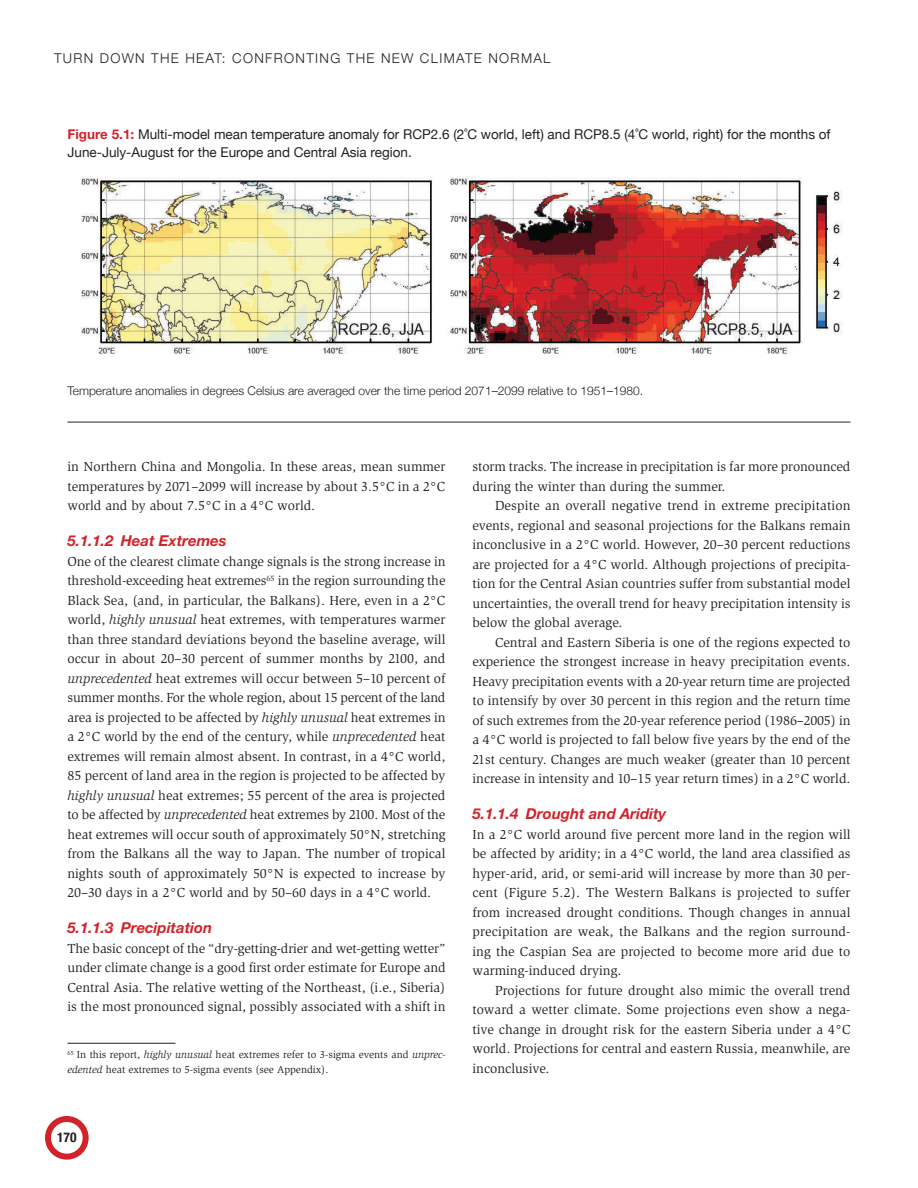
<style>
.page{position:relative;width:918px;height:1188px;background:#fff}
.page>*{position:absolute;margin:0;border:0;box-sizing:border-box;transform-origin:0 0}
.t1{font:italic 700 15px "Helvetica Neue";color:#d2232a}
.t2{font:13.5px/19.5px "Slimbach";color:#231f20;text-align:justify}
.t3{font:13.5px/18px "Helvetica Neue";color:#231f20}
.t4{font:300 13.5px "Helvetica Neue";letter-spacing:.1em;color:#231f20}
.t5{font:700 condensed 13.5px "Helvetica Neue";color:#231f20}
.t6{font:300 12px "Helvetica Neue";color:#231f20}
.t7{font:10.5px/15px "Slimbach";color:#231f20}
.s1{font-weight:700;color:#d2232a}
.s2{font-style:italic}
</style>
<div class="page">
<div style="left:45px;top:1116px;width:44px;height:44px;border:6px solid #d2232a;border-radius:50%"></div>
<hr style="left:68px;top:1043px;width:108px;height:1px;background:#231f20">
<img style="left:80px;top:176px;width:763px;height:178px">
<hr style="left:68px;top:422px;width:782px;height:1px;background:#231f20">
<p class="t4" style="left:54px;top:50px;width:498px">TURN DOWN THE HEAT: CONFRONTING THE NEW CLIMATE NORMAL</p>
<p class="t3" style="left:68px;top:125px;width:765px"><span class="s1">Figure 5.1:</span> Multi-model mean temperature anomaly for RCP2.6 (2˚C world, left) and RCP8.5 (4˚C world, right) for the months of<br>June-July-August for the Europe and Central Asia region.</p>
<p class="t6" style="left:68px;top:383px;width:577px">Temperature anomalies in degrees Celsius are averaged over the time period 2071–2099 relative to 1951–1980.</p>
<p class="t2" style="left:67px;top:458px;width:379px">in Northern China and Mongolia. In these areas, mean summer temperatures by 2071–2099 will increase by about 3.5°C in a 2°C world and by about 7.5°C in a 4°C world.</p>
<p class="t1" style="left:68px;top:536px;width:161px">5.1.1.2 Heat Extremes</p>
<p class="t2" style="left:67px;top:553px;width:380px">One of the clearest climate change signals is the strong increase in threshold-exceeding heat extremes<sup>65</sup> in the region surrounding the Black Sea, (and, in particular, the Balkans). Here, even in a 2°C world, <span class="s2">highly unusual</span> heat extremes, with temperatures warmer than three standard deviations beyond the baseline average, will occur in about 20–30 percent of summer months by 2100, and <span class="s2">unprecedented</span> heat extremes will occur between 5–10 percent of summer months. For the whole region, about 15 percent of the land area is projected to be affected by <span class="s2">high ly unusual</span> heat extremes in a 2°C world by the end of the century, while <span class="s2">unprecedented</span> heat extremes will remain almost absent. In contrast, in a 4°C world, 85 percent of land area in the region is projected to be affected by <span class="s2">highly unusual</span> heat extremes; 55 percent of the area is projected to be affected by <span class="s2">unprecedented</span> heat extremes by 2100. Most of the heat extremes will occur south of approximately 50°N, stretching from the Balkans all the way to Japan. The number of tropical nights south of approximately 50°N is expected to increase by 20–30 days in a 2°C world and by 50–60 days in a 4°C world.</p>
<p class="t1" style="left:68px;top:923px;width:146px">5.1.1.3 Precipitation</p>
<p class="t2" style="left:68px;top:940px;width:380px">The basic concept of the “dry-getting-drier and wet-getting wetter” under climate change is a good first order estimate for Europe and Central Asia. The relative wetting of the Northeast, (i.e., Siberia) is the most pronounced signal, possibly associated with a shift in</p>
<p class="t7" style="left:67px;top:1048px;width:379px"><sup>65</sup> In this report, <span class="s2">highly unusual</span> heat extremes refer to 3-sigma events and <span class="s2">unprec&shy;edented</span> heat extremes to 5-sigma events (see Appendix).</p>
<p class="t5" style="left:57px;top:1129px;width:21px">170</p>
<p class="t2" style="left:472px;top:458px;width:379px">storm tracks. The increase in precipitation is far more pronounced</p>
<p class="t2" style="left:472px;top:478px;width:255px">during the winter than during the summer.</p>
<p class="t2" style="left:495px;top:497px;width:357px">Despite an overall negative trend in extreme precipitation</p>
<p class="t2" style="left:472px;top:517px;width:379px">events, regional and seasonal projections for the Balkans remain</p>
<p class="t2" style="left:472px;top:536px;width:380px">inconclusive in a 2°C world. However, 20–30 percent reductions</p>
<p class="t2" style="left:472px;top:556px;width:379px">are projected for a 4°C world. Although projections of precipita-</p>
<p class="t2" style="left:472px;top:575px;width:380px">tion for the Central Asian countries suffer from substantial model</p>
<p class="t2" style="left:472px;top:594px;width:380px">uncertainties, the overall trend for heavy precipitation intensity is</p>
<p class="t2" style="left:472px;top:614px;width:151px">below the global average.</p>
<p class="t2" style="left:495px;top:633px;width:357px">Central and Eastern Siberia is one of the regions expected to</p>
<p class="t2" style="left:472px;top:653px;width:379px">experience the strongest increase in heavy precipitation events.</p>
<p class="t2" style="left:472px;top:672px;width:379px">Heavy precipitation events with a 20-year return time are projected</p>
<p class="t2" style="left:472px;top:692px;width:379px">to intensify by over 30 percent in this region and the return time</p>
<p class="t2" style="left:472px;top:711px;width:379px">of such extremes from the 20-year reference period (1986–2005) in</p>
<p class="t2" style="left:472px;top:731px;width:379px">a 4°C world is projected to fall below five years by the end of the</p>
<p class="t2" style="left:472px;top:750px;width:379px">21st century. Changes are much weaker (greater than 10 percent</p>
<p class="t2" style="left:472px;top:770px;width:380px">increase in intensity and 10–15 year return times) in a 2°C world.</p>
<p class="t1" style="left:472px;top:809px;width:195px">5.1.1.4 Drought and Aridity</p>
<p class="t2" style="left:472px;top:826px;width:379px">In a 2°C world around five percent more land in the region will</p>
<p class="t2" style="left:472px;top:845px;width:379px">be affected by aridity; in a 4°C world, the land area classified as</p>
<p class="t2" style="left:472px;top:865px;width:379px">hyper-arid, arid, or semi-arid will increase by more than 30 per-</p>
<p class="t2" style="left:472px;top:884px;width:380px">cent (Figure 5.2). The Western Balkans is projected to suffer</p>
<p class="t2" style="left:472px;top:904px;width:379px">from increased drought conditions. Though changes in annual</p>
<p class="t2" style="left:472px;top:923px;width:379px">precipitation are weak, the Balkans and the region surround-</p>
<p class="t2" style="left:472px;top:942px;width:379px">ing the Caspian Sea are projected to become more arid due to</p>
<p class="t2" style="left:472px;top:962px;width:150px">warming-induced drying.</p>
<p class="t2" style="left:495px;top:981px;width:357px">Projections for future drought also mimic the overall trend</p>
<p class="t2" style="left:472px;top:1001px;width:379px">toward a wetter climate. Some projections even show a nega-</p>
<p class="t2" style="left:472px;top:1020px;width:380px">tive change in drought risk for the eastern Siberia under a 4°C</p>
<p class="t2" style="left:472px;top:1040px;width:379px">world. Projections for central and eastern Russia, meanwhile, are</p>
<p class="t2" style="left:472px;top:1059px;width:78px">inconclusive.</p>
</div>
